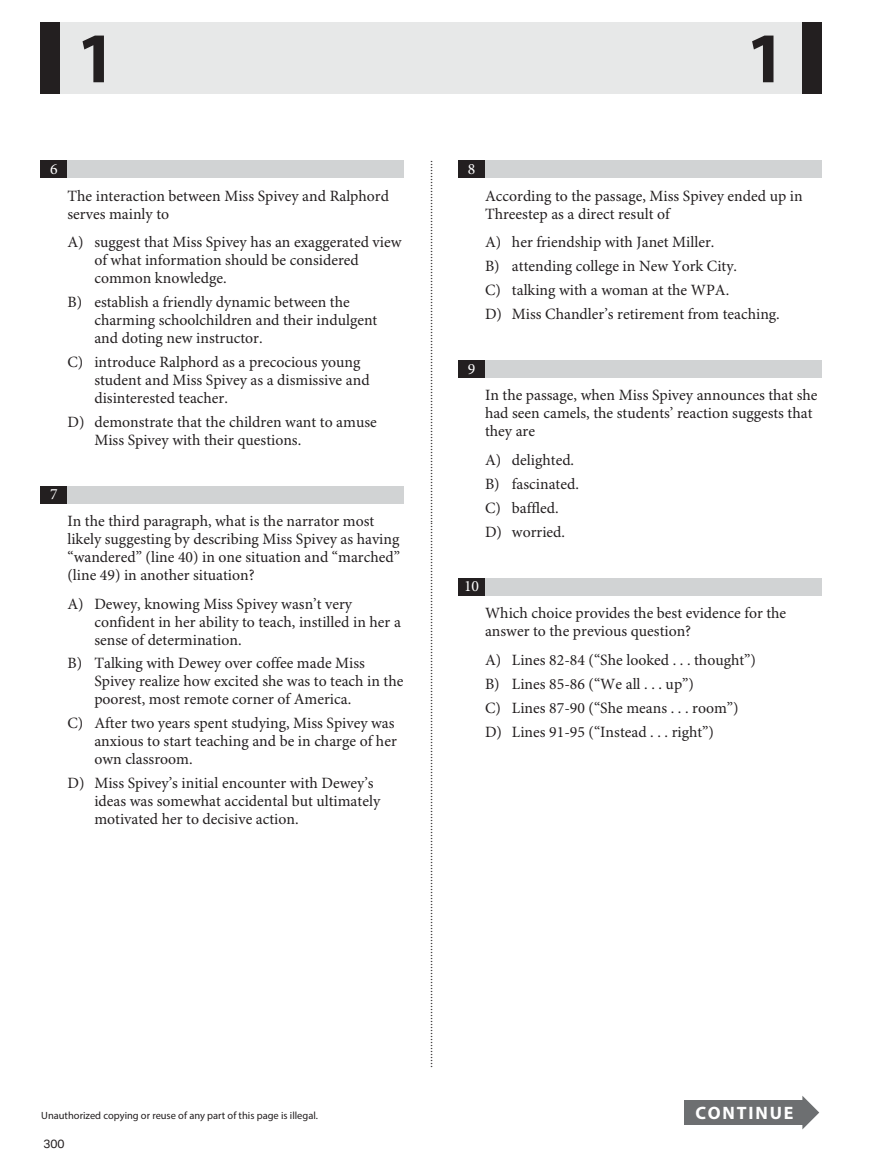
<style>
.page{position:relative;width:891px;height:1175px;background:#fff}
.page>*{position:absolute;margin:0;border:0;box-sizing:border-box;transform-origin:0 0}
.t1{font:700 71.85px "Myriad Pro";color:#231f20}
.t2{font:700 18px "Myriad Pro";letter-spacing:.1em;color:#fff}
.t3{font:15.75px/18px "Minion Pro";color:#231f20}
.t4{font:15.75px "Minion Pro";color:#fff}
.t5{font:12px "Times";color:#231f20}
.t6{font:12px "Aktiv Grotesk";color:#231f20}
.t7{font:10.5px "Myriad Pro";color:#231f20}
</style>
<div class="page">
<div style="left:684px;top:1100px;width:121px;height:24px;background:#6d6f71"></div>
<svg style="left:802px;top:1096px;width:17px;height:33px"></svg>
<div style="left:41px;top:160px;width:363px;height:18px;background:#d1d3d4"></div>
<div style="left:41px;top:160px;width:26px;height:18px;background:#231f20"></div>
<div style="left:41px;top:486px;width:363px;height:18px;background:#d1d3d4"></div>
<div style="left:41px;top:486px;width:26px;height:18px;background:#231f20"></div>
<div style="left:458px;top:160px;width:364px;height:18px;background:#d1d3d4"></div>
<div style="left:458px;top:160px;width:27px;height:18px;background:#231f20"></div>
<div style="left:458px;top:360px;width:364px;height:18px;background:#d1d3d4"></div>
<div style="left:458px;top:360px;width:27px;height:18px;background:#231f20"></div>
<div style="left:458px;top:578px;width:364px;height:18px;background:#d1d3d4"></div>
<div style="left:458px;top:578px;width:27px;height:18px;background:#231f20"></div>
<div style="left:57px;top:22px;width:748px;height:72px;background:#e7e8e8"></div>
<div style="left:802px;top:22px;width:20px;height:72px;background:#231f20"></div>
<div style="left:41px;top:22px;width:19px;height:72px;background:#231f20"></div>
<h1 class="t1" style="left:76px;top:11px;width:41px">1</h1>
<h1 class="t1" style="left:746px;top:11px;width:41px">1</h1>
<p class="t4" style="left:50px;top:159px;width:9px">6</p>
<p class="t3" style="left:67px;top:187px;width:323px">The interaction between Miss Spivey and Ralphord serves mainly to</p>
<p class="t3" style="left:67px;top:233px;width:18px">A)</p>
<p class="t3" style="left:94px;top:233px;width:309px">suggest that Miss Spivey has an exaggerated view of what information should be considered common knowledge.</p>
<p class="t3" style="left:67px;top:293px;width:16px">B)</p>
<p class="t3" style="left:94px;top:293px;width:285px">establish a friendly dynamic between the charming schoolchildren and their indulgent and doting new instructor.</p>
<p class="t3" style="left:67px;top:353px;width:17px">C)</p>
<p class="t3" style="left:94px;top:353px;width:277px">introduce Ralphord as a precocious young student and Miss Spivey as a dismissive and disinterested teacher.</p>
<p class="t3" style="left:67px;top:413px;width:18px">D)</p>
<p class="t3" style="left:94px;top:413px;width:284px">demonstrate that the children want to amuse<br>Miss Spivey with their questions.</p>
<p class="t4" style="left:50px;top:485px;width:9px">7</p>
<p class="t3" style="left:67px;top:513px;width:334px">In the third paragraph, what is the narrator most likely suggesting by describing Miss Spivey as having “wandered” (line 40) in one situation and “marched” (line 49) in another situation?</p>
<p class="t3" style="left:67px;top:595px;width:18px">A)</p>
<p class="t3" style="left:94px;top:595px;width:308px">Dewey, knowing Miss Spivey wasn’t very confident in her ability to teach, instilled in her a sense of determination.</p>
<p class="t3" style="left:67px;top:655px;width:16px">B)</p>
<p class="t3" style="left:94px;top:655px;width:311px">Talking with Dewey over coffee made Miss<br>Spivey realize how excited she was to teach in the poorest, most remote corner of America.</p>
<p class="t3" style="left:67px;top:715px;width:17px">C)</p>
<p class="t3" style="left:94px;top:715px;width:304px">After two years spent studying, Miss Spivey was anxious to start teaching and be in charge of her own classroom.</p>
<p class="t3" style="left:67px;top:775px;width:18px">D)</p>
<p class="t3" style="left:94px;top:775px;width:287px">Miss Spivey’s initial encounter with Dewey’s ideas was somewhat accidental but ultimately motivated her to decisive action.</p>
<p class="t5" style="left:442px;top:160px;width:909px;rotate:90deg">...............................................................................................................................................................................................................................................................................................................</p>
<p class="t4" style="left:468px;top:159px;width:9px">8</p>
<p class="t3" style="left:485px;top:187px;width:319px">According to the passage, Miss Spivey ended up in<br>Threestep as a direct result of</p>
<p class="t3" style="left:485px;top:233px;width:18px">A)</p>
<p class="t3" style="left:512px;top:233px;width:204px">her friendship with Janet Miller.</p>
<p class="t3" style="left:485px;top:257px;width:16px">B)</p>
<p class="t3" style="left:512px;top:257px;width:227px">attending college in New York City.</p>
<p class="t3" style="left:485px;top:281px;width:17px">C)</p>
<p class="t3" style="left:512px;top:281px;width:219px">talking with a woman at the WPA.</p>
<p class="t3" style="left:485px;top:305px;width:18px">D)</p>
<p class="t3" style="left:512px;top:305px;width:269px">Miss Chandler’s retirement from teaching.</p>
<p class="t4" style="left:468px;top:359px;width:9px">9</p>
<p class="t3" style="left:485px;top:387px;width:334px">In the passage, when Miss Spivey announces that she had seen camels, the students’ reaction suggests that they are</p>
<p class="t3" style="left:485px;top:451px;width:18px">A)</p>
<p class="t3" style="left:512px;top:451px;width:64px">delighted.</p>
<p class="t3" style="left:485px;top:475px;width:16px">B)</p>
<p class="t3" style="left:512px;top:475px;width:69px">fascinated.</p>
<p class="t3" style="left:485px;top:499px;width:17px">C)</p>
<p class="t3" style="left:512px;top:499px;width:48px">baffled.</p>
<p class="t3" style="left:485px;top:523px;width:18px">D)</p>
<p class="t3" style="left:512px;top:523px;width:55px">worried.</p>
<p class="t4" style="left:464px;top:577px;width:17px">10</p>
<p class="t3" style="left:485px;top:605px;width:303px">Which choice provides the best evidence for the answer to the previous question?</p>
<p class="t3" style="left:485px;top:651px;width:18px">A)</p>
<p class="t3" style="left:512px;top:651px;width:246px">Lines 82-84 (“She looked . . . thought”)</p>
<p class="t3" style="left:485px;top:675px;width:16px">B)</p>
<p class="t3" style="left:512px;top:675px;width:183px">Lines 85-86 (“We all . . . up”)</p>
<p class="t3" style="left:485px;top:699px;width:17px">C)</p>
<p class="t3" style="left:512px;top:699px;width:228px">Lines 87-90 (“She means . . . room”)</p>
<p class="t3" style="left:485px;top:723px;width:18px">D)</p>
<p class="t3" style="left:512px;top:723px;width:204px">Lines 91-95 (“Instead . . . right”)</p>
<p class="t7" style="left:41px;top:1109px;width:278px">Unauthorized copying or reuse of any part of this page is illegal.</p>
<p class="t2" style="left:696px;top:1101px;width:99px">CONTINUE</p>
<p class="t2" style="left:695px;top:1112px;width:99px">CONTINUE</p>
<p class="t6" style="left:43px;top:1136px;width:23px">300</p>
</div>
